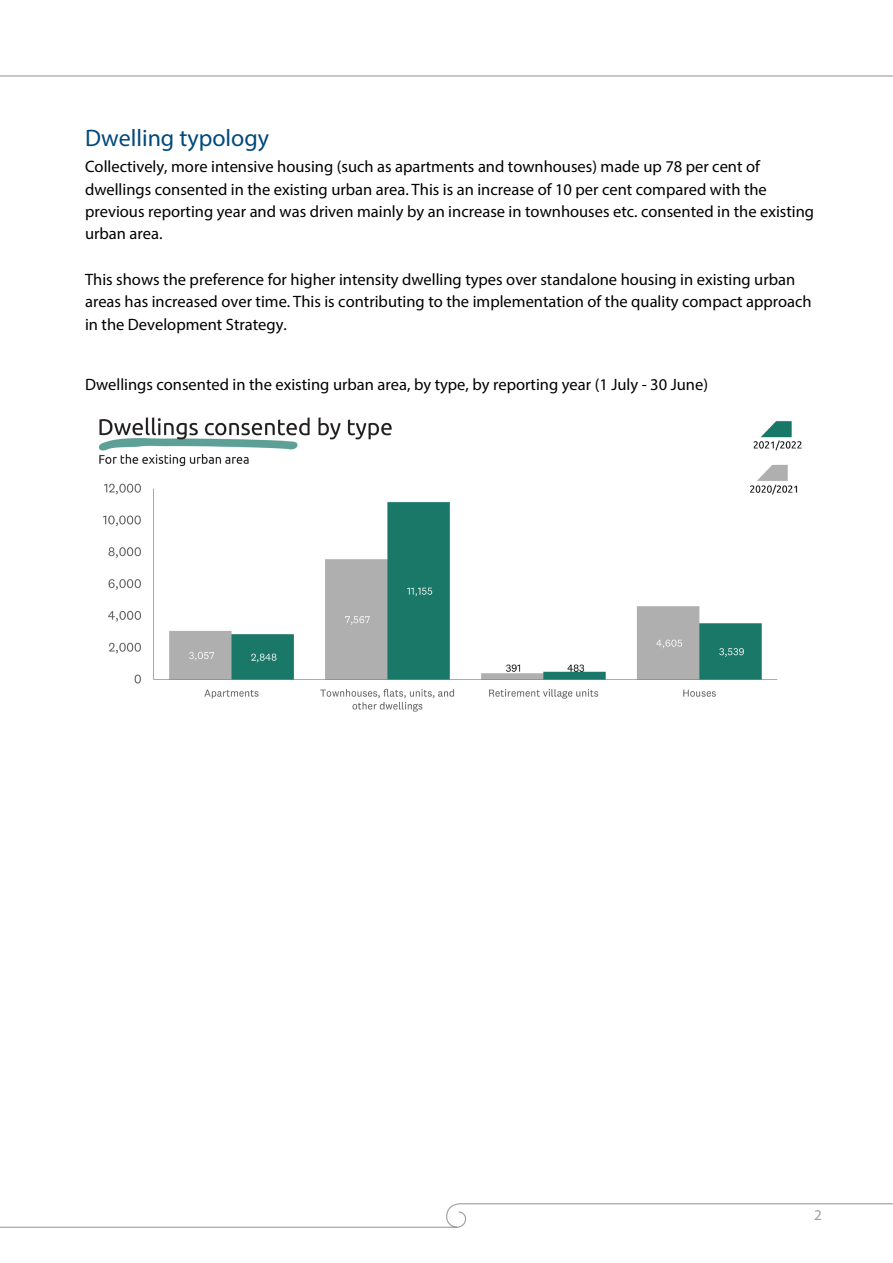
<style>
.page{position:relative;width:893px;height:1263px;background:#fff}
.page>*{position:absolute;margin:0;border:0;box-sizing:border-box;transform-origin:0 0}
.t1{font:24px "Myriad Pro";color:#00497b}
.t2{font:16.5px/22.5px "Myriad Pro";color:#000}
.t3{font:15px "Myriad Pro";color:#9d9d9c}
</style>
<div class="page">
<img style="left:98px;top:417px;width:704px;height:295px">
<svg style="left:0;top:1203px;width:893px;height:25px"></svg>
<hr style="left:0;top:75px;width:893px;height:2px;background:#9d9d9c">
<h1 class="t1" style="left:85px;top:123px;width:186px">Dwelling typology</h1>
<p class="t2" style="left:85px;top:155px;width:731px">Collectively, more intensive housing (such as apartments and townhouses) made up 78 per cent of dwellings consented in the existing urban area. This is an increase of 10 per cent compared with the previous reporting year and was driven mainly by an increase in townhouses etc. consented in the existing urban area.</p>
<p class="t2" style="left:85px;top:268px;width:728px">This shows the preference for higher intensity dwelling types over standalone housing in existing urban areas has increased over time. This is contributing to the implementation of the quality compact approach in the Development Strategy.</p>
<p class="t2" style="left:85px;top:373px;width:624px">Dwellings consented in the existing urban area, by type, by reporting year (1 July - 30 June)</p>
<p class="t3" style="left:814px;top:1205px;width:9px">2</p>
</div>
